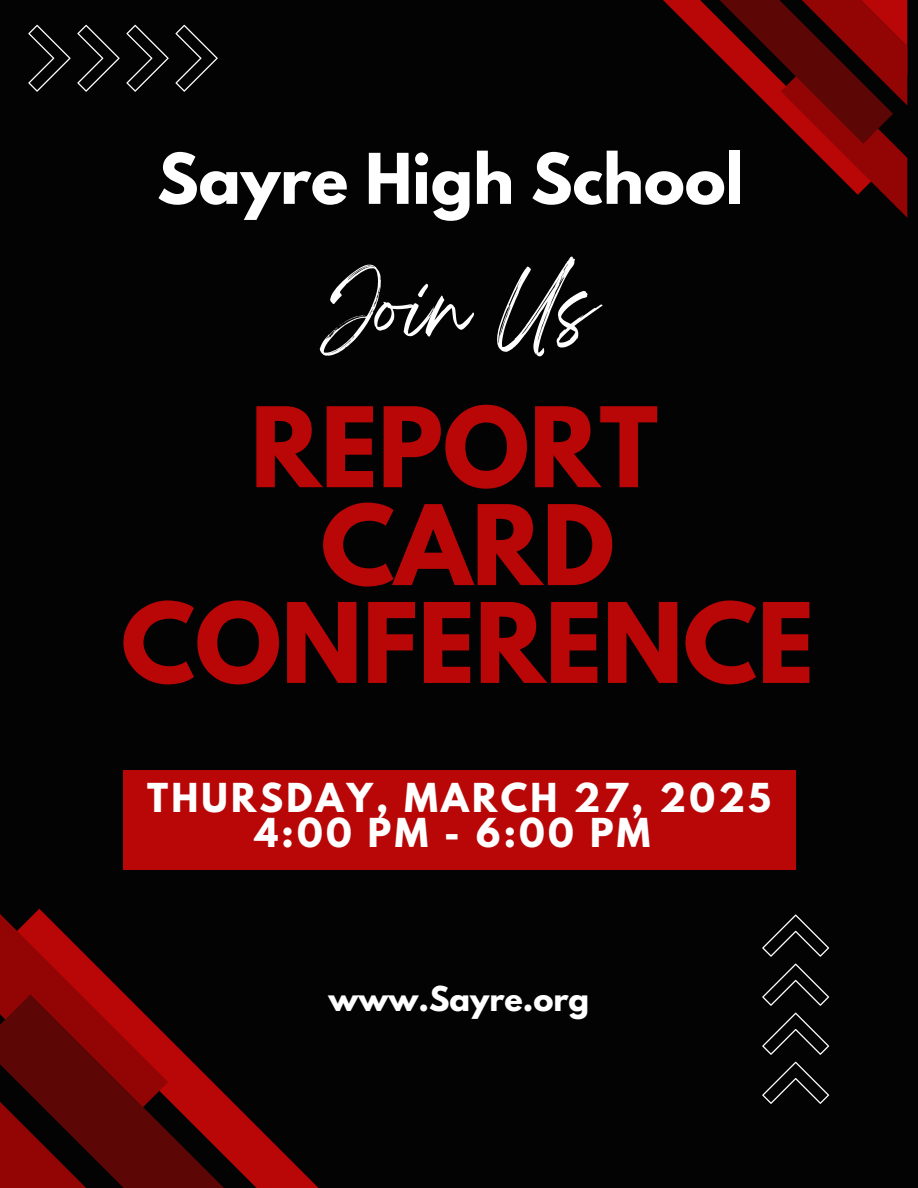
<style>
.page{position:relative;width:918px;height:1188px;background:#040303}
.page>*{position:absolute;margin:0;border:0;box-sizing:border-box;transform-origin:0 0}
.t1{font:700 98.25px/97.8px "League Spartan";color:#b90606;text-align:center}
.t2{font:70.35px "Breathing";color:#fff}
.t3{font:700 61.8px "League Spartan";color:#fff}
.t4{font:700 35.4px/34.8px "League Spartan";letter-spacing:.09em;color:#fff;text-align:center}
.t5{font:700 30.3px "League Spartan";color:#fff}
</style>
<div class="page">
<svg style="left:0;top:908px;width:125px;height:86px"></svg>
<svg style="left:0;top:994px;width:314px;height:194px"></svg>
<svg style="left:663px;top:0;width:31px;height:31px"></svg>
<svg style="left:694px;top:0;width:213px;height:217px"></svg>
<div style="left:123px;top:770px;width:673px;height:100px;background:#b90606"></div>
<svg style="left:762px;top:915px;width:67px;height:42px"></svg>
<svg style="left:762px;top:964px;width:67px;height:42px"></svg>
<svg style="left:762px;top:1013px;width:67px;height:42px"></svg>
<svg style="left:762px;top:1062px;width:67px;height:42px"></svg>
<svg style="left:175px;top:25px;width:43px;height:67px"></svg>
<svg style="left:126px;top:25px;width:43px;height:67px"></svg>
<svg style="left:77px;top:25px;width:43px;height:67px"></svg>
<svg style="left:29px;top:25px;width:42px;height:67px"></svg>
<h3 class="t3" style="left:157px;top:148px;width:588px">Sayre High School</h3>
<h1 class="t2" style="left:322px;top:287px;width:276px">Join Us</h1>
<p class="t1" style="left:121px;top:411px;width:694px">REPORT<br>CARD<br>CONFERENCE</p>
<p class="t4" style="left:147px;top:785px;width:625px">THURSDAY, MARCH 27, 2025<br>4:00 PM - 6:00 PM</p>
<h2 class="t5" style="left:329px;top:983px;width:262px">www.Sayre.org</h2>
</div>
